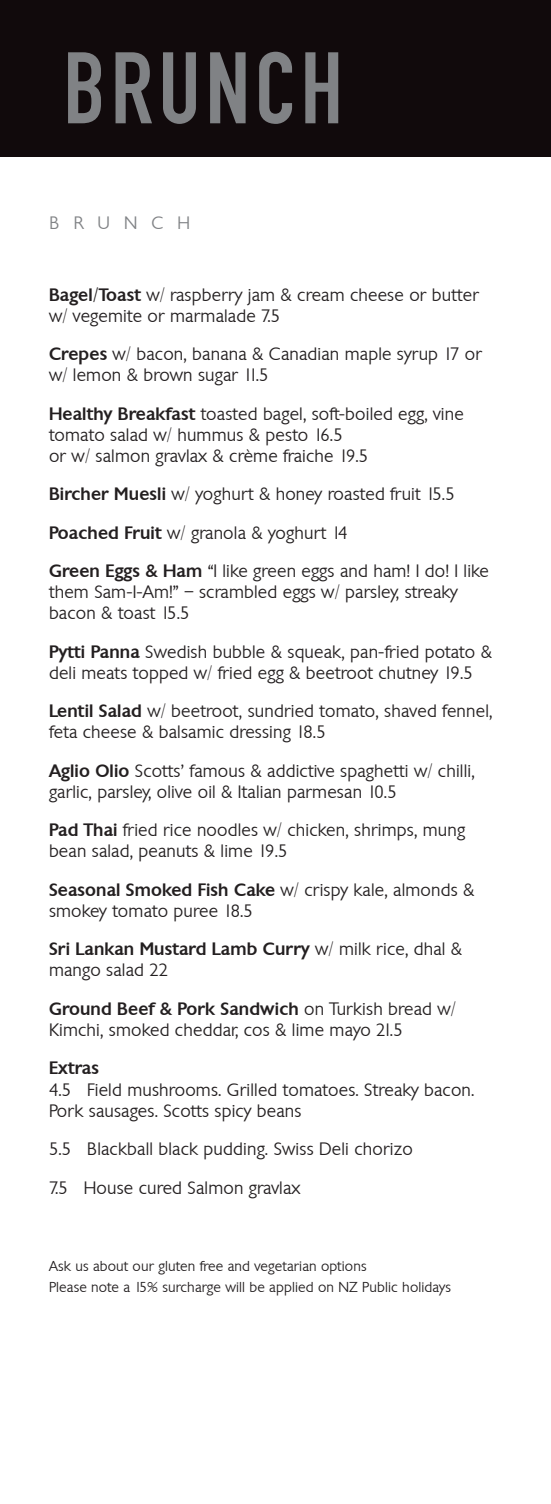
<style>
.page{position:relative;width:551px;height:1504px;background:#fff}
.page>*{position:absolute;margin:0;border:0;box-sizing:border-box;transform-origin:0 0}
.t1{font:300 17.5px/21px "Chantilly";letter-spacing:.01em;color:#231f20}
.t2{font:300 17.5px "Chantilly";letter-spacing:.8em;color:#808285}
.t3{font:500 17.5px "Chantilly";letter-spacing:.01em;color:#231f20}
.t4{font:300 14px/21px "Chantilly";letter-spacing:.01em;color:#231f20}
.s1{font-weight:500}
</style>
<div class="page">
<div style="left:0;top:0;width:551px;height:157px;background:#110a0c"></div>
<svg style="left:68px;top:52px;width:33px;height:71px"></svg>
<svg style="left:115px;top:52px;width:37px;height:71px"></svg>
<svg style="left:163px;top:52px;width:33px;height:72px"></svg>
<svg style="left:210px;top:52px;width:35px;height:71px"></svg>
<svg style="left:259px;top:52px;width:33px;height:72px"></svg>
<svg style="left:305px;top:52px;width:33px;height:71px"></svg>
<p class="t2" style="left:50px;top:211px;width:142px">BRUNCH</p>
<p class="t1" style="left:49px;top:284px;width:431px"><span class="s1">Bagel/Toast</span> w/ raspberry jam &amp; cream cheese or butter w/ vegemite or marmalade 7.5</p>
<p class="t1" style="left:49px;top:343px;width:434px"><span class="s1">Crepes</span> w/ bacon, banana &amp; Canadian maple syrup 17 or w/ lemon &amp; brown sugar 11.5</p>
<p class="t1" style="left:49px;top:403px;width:416px"><span class="s1">Healthy Breakfast</span> toasted bagel, soft-boiled egg, vine tomato salad w/ hummus &amp; pesto 16.5<br>or w/ salmon gravlax &amp; crème fraiche 19.5</p>
<p class="t1" style="left:49px;top:483px;width:407px"><span class="s1">Bircher Muesli</span> w/ yoghurt &amp; honey roasted fruit 15.5</p>
<p class="t1" style="left:49px;top:522px;width:300px"><span class="s1">Poached Fruit</span> w/ granola &amp; yoghurt 14</p>
<p class="t1" style="left:49px;top:560px;width:441px"><span class="s1">Green Eggs &amp; Ham</span> “I like green eggs and ham! I do! I like them Sam-I-Am!” – scrambled eggs w/ parsley, streaky bacon &amp; toast 15.5</p>
<p class="t1" style="left:49px;top:641px;width:444px"><span class="s1">Pytti Panna</span> Swedish bubble &amp; squeak, pan-fried potato &amp; deli meats topped w/ fried egg &amp; beetroot chutney 19.5</p>
<p class="t1" style="left:49px;top:700px;width:445px"><span class="s1">Lentil Salad</span> w/ beetroot, sundried tomato, shaved fennel, feta cheese &amp; balsamic dressing 18.5</p>
<p class="t1" style="left:49px;top:760px;width:427px"><span class="s1">Aglio Olio</span> Scotts’ famous &amp; addictive spaghetti w/ chilli, garlic, parsley, olive oil &amp; Italian parmesan 10.5</p>
<p class="t1" style="left:49px;top:819px;width:417px"><span class="s1">Pad Thai</span> fried rice noodles w/ chicken, shrimps, mung bean salad, peanuts &amp; lime 19.5</p>
<p class="t1" style="left:49px;top:879px;width:427px"><span class="s1">Seasonal Smoked Fish Cake</span> w/ crispy kale, almonds &amp; smokey tomato puree 18.5</p>
<p class="t1" style="left:49px;top:938px;width:414px"><span class="s1">Sri Lankan Mustard Lamb Curry</span> w/ milk rice, dhal &amp; mango salad 22</p>
<p class="t1" style="left:49px;top:998px;width:408px"><span class="s1">Ground Beef &amp; Pork Sandwich</span> on Turkish bread w/<br>Kimchi, smoked cheddar, cos &amp; lime mayo 21.5</p>
<p class="t3" style="left:49px;top:1056px;width:51px">Extras</p>
<p class="t1" style="left:49px;top:1078px;width:427px">4.5 Field mushrooms. Grilled tomatoes. Streaky bacon.<br>Pork sausages. Scotts spicy beans</p>
<p class="t1" style="left:49px;top:1138px;width:365px">5.5 Blackball black pudding. Swiss Deli chorizo</p>
<p class="t1" style="left:49px;top:1176px;width:253px">7.5 House cured Salmon gravlax</p>
<p class="t4" style="left:49px;top:1254px;width:403px">Ask us about our gluten free and vegetarian options<br>Please note a 15% surcharge will be applied on NZ Public holidays</p>
</div>
